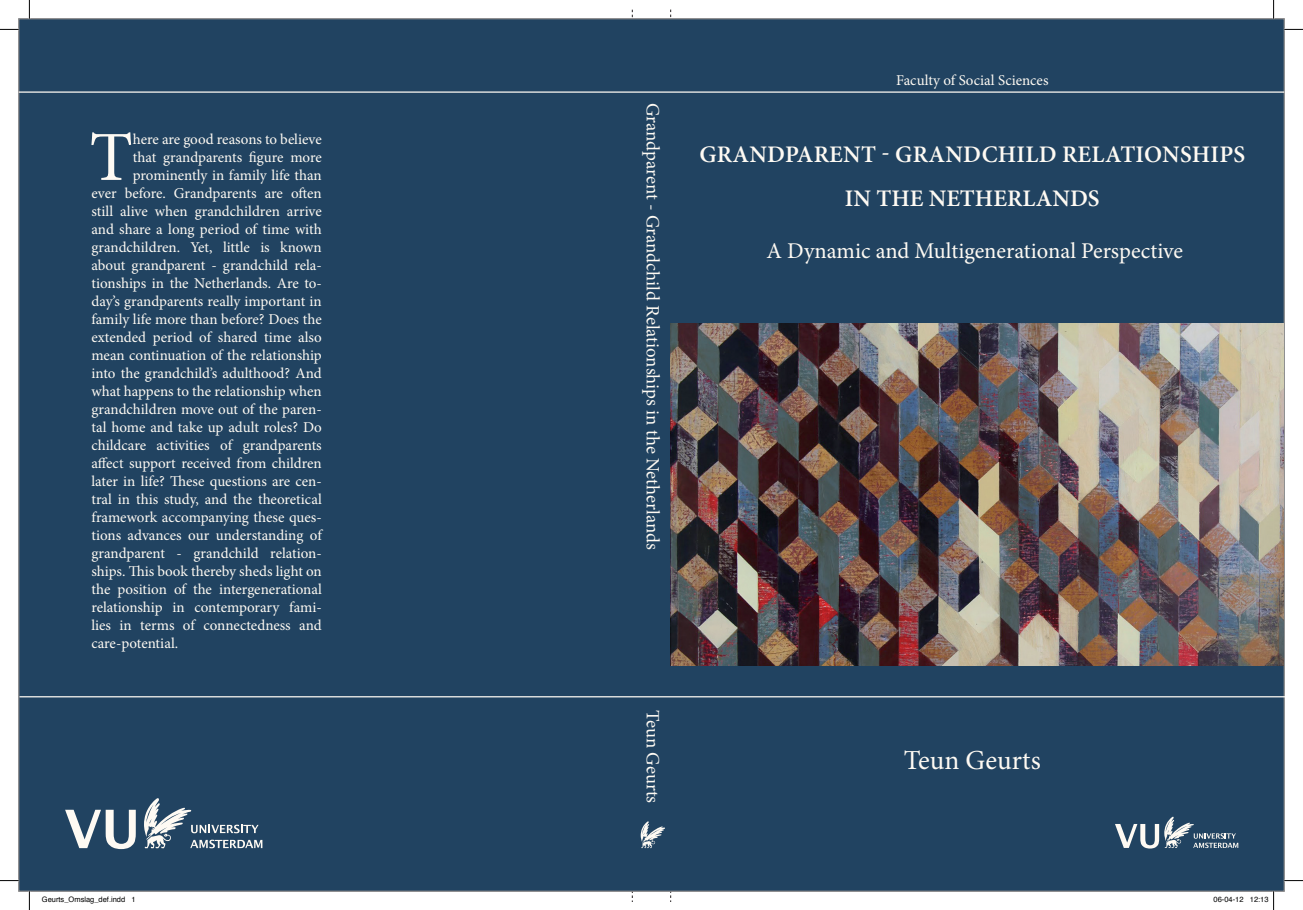
<style>
.page{position:relative;width:1303px;height:910px;background:#fff}
.page>*{position:absolute;margin:0;border:0;box-sizing:border-box;transform-origin:0 0}
.t1{font:70.38px "Minion Pro";color:#fefaf3}
.t2{font:27.5px "Minion Pro";color:#fefaf3}
.t3{font:600 23.75px/43.6px "Minion Pro";letter-spacing:.01em;color:#fefaf3}
.t4{font:22.5px "Minion Pro";color:#fefaf3}
.t5{font:18.75px "Minion Pro";color:#fefaf3}
.t6{font:15px "Minion Pro";color:#fefaf3}
.t7{font:7.5px "Helvetica";color:#000}
</style>
<div class="page">
<div style="left:18px;top:18px;width:1266px;height:873px;background:#214361;border:1px solid #878687"></div>
<hr style="left:19px;top:91px;width:1265px;height:2px;background:#fefaf3">
<svg style="left:631px;top:9px;width:40px;height:892px"></svg>
<svg style="left:1115px;top:816px;width:123px;height:32px"></svg>
<svg style="left:65px;top:809px;width:71px;height:39px"></svg>
<svg style="left:144px;top:798px;width:118px;height:50px"></svg>
<img style="left:671px;top:323px;width:612px;height:342px">
<hr style="left:19px;top:696px;width:1265px;height:1px;background:#fefaf3">
<svg style="left:0;top:29px;width:19px;height:1px"></svg>
<svg style="left:1284px;top:29px;width:18px;height:1px"></svg>
<svg style="left:0;top:879px;width:19px;height:2px"></svg>
<svg style="left:1284px;top:879px;width:18px;height:2px"></svg>
<svg style="left:29px;top:0;width:1px;height:19px"></svg>
<svg style="left:29px;top:890px;width:1px;height:19px"></svg>
<svg style="left:1272px;top:0;width:2px;height:19px"></svg>
<svg style="left:1250px;top:890px;width:24px;height:19px"></svg>
<h1 class="t1" style="left:89px;top:110px;width:45px">T</h1>
<p class="t6" style="left:133px;top:129px;width:190px">here are good reasons to believe</p>
<p class="t6" style="left:133px;top:147px;width:190px">that grandparents figure more</p>
<p class="t6" style="left:133px;top:165px;width:190px">prominently in family life than</p>
<p class="t6" style="left:91px;top:183px;width:232px">ever before. Grandparents are often</p>
<p class="t6" style="left:91px;top:201px;width:232px">still alive when grandchildren arrive</p>
<p class="t6" style="left:91px;top:219px;width:232px">and share a long period of time with</p>
<p class="t6" style="left:91px;top:237px;width:232px">grandchildren. Yet, little is known</p>
<p class="t6" style="left:91px;top:255px;width:232px">about grandparent - grandchild rela-</p>
<p class="t6" style="left:91px;top:273px;width:232px">tionships in the Netherlands. Are to-</p>
<p class="t6" style="left:91px;top:291px;width:232px">day’s grandparents really important in</p>
<p class="t6" style="left:91px;top:309px;width:232px">family life more than before? Does the</p>
<p class="t6" style="left:91px;top:327px;width:232px">extended period of shared time also</p>
<p class="t6" style="left:91px;top:345px;width:232px">mean continuation of the relationship</p>
<p class="t6" style="left:91px;top:363px;width:232px">into the grandchild’s adulthood? And</p>
<p class="t6" style="left:91px;top:381px;width:232px">what happens to the relationship when</p>
<p class="t6" style="left:91px;top:399px;width:232px">grandchildren move out of the paren-</p>
<p class="t6" style="left:91px;top:417px;width:232px">tal home and take up adult roles? Do</p>
<p class="t6" style="left:91px;top:435px;width:232px">childcare activities of grandparents</p>
<p class="t6" style="left:91px;top:453px;width:232px">affect support received from children</p>
<p class="t6" style="left:91px;top:471px;width:232px">later in life? These questions are cen-</p>
<p class="t6" style="left:91px;top:489px;width:232px">tral in this study, and the theoretical</p>
<p class="t6" style="left:91px;top:507px;width:232px">framework accompanying these ques-</p>
<p class="t6" style="left:91px;top:525px;width:232px">tions advances our understanding of</p>
<p class="t6" style="left:91px;top:543px;width:232px">grandparent - grandchild relation-</p>
<p class="t6" style="left:91px;top:561px;width:232px">ships. This book thereby sheds light on</p>
<p class="t6" style="left:91px;top:579px;width:232px">the position of the intergenerational</p>
<p class="t6" style="left:91px;top:597px;width:232px">relationship in contemporary fami-</p>
<p class="t6" style="left:91px;top:615px;width:232px">lies in terms of connectedness and</p>
<p class="t6" style="left:91px;top:633px;width:88px">care-potential.</p>
<p class="t5" style="left:665px;top:103px;width:448px;rotate:90deg">Grandparent - Grandchild Relationships in the Netherlands</p>
<p class="t6" style="left:896px;top:70px;width:154px">Faculty of Social Sciences</p>
<h3 class="t3" style="left:845px;top:133px;width:402px;text-indent:-145px">GRANDPARENT - GRANDCHILD RELATIONSHIPS<br>IN THE</h3>
<h3 class="t3" style="left:928px;top:176px;width:17px">NETHERLANDS</h3>
<h3 class="t4" style="left:766px;top:236px;width:418px">A Dynamic and Multigenerational Perspective</h3>
<p class="t5" style="left:665px;top:709px;width:95px;rotate:90deg">Teun Geurts</p>
<h2 class="t2" style="left:903px;top:741px;width:138px">Teun Geurts</h2>
<p class="t7" style="left:42px;top:893px;width:95px">Geurts_Omslag_def.indd 1</p>
<p class="t7" style="left:1213px;top:893px;width:57px">06-04-12 12:13</p>
</div>
